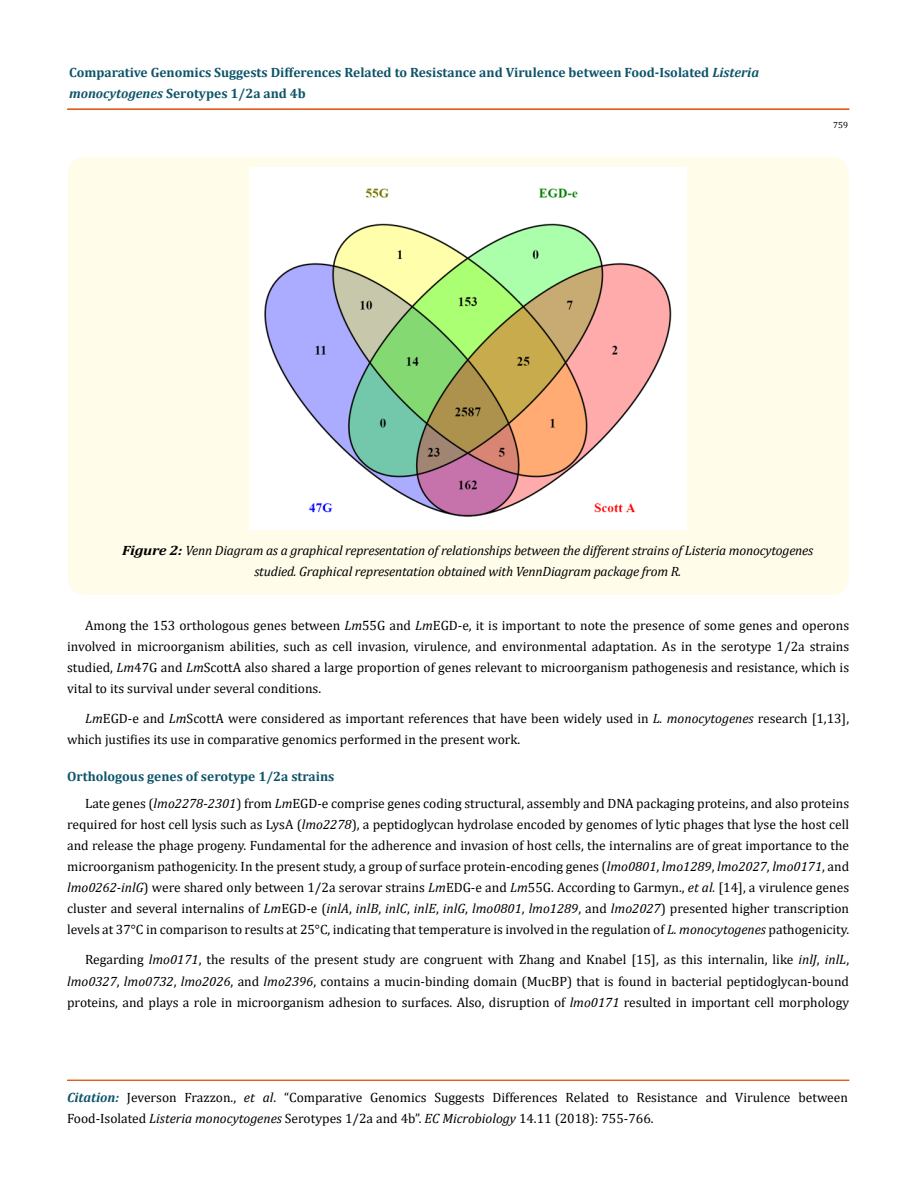
<style>
.page{position:relative;width:917px;height:1190px;background:#fff}
.page>*{position:absolute;margin:0;border:0;box-sizing:border-box;transform-origin:0 0}
.t1{font:13.5px/21px "Cambria";color:#000}
.t2{font:italic 13.5px/21px "Cambria";letter-spacing:-.015em;color:#000;text-align:center}
.t3{font:700 13.5px/21px "Cambria";color:#0e546a}
.t4{font:9px "Cambria";color:#000}
.s1{font-style:italic}
.s2{font-weight:700}
.s3{font-weight:700;color:#0e546a}
.s4{font-weight:700;font-style:italic;color:#0e546a}
</style>
<div class="page">
<div style="left:67px;top:109px;width:782px;height:1px;border:1px solid #e05d1a"></div>
<hr style="left:68px;top:1080px;width:781px;height:1px;background:#e05d1a">
<div style="left:68px;top:157px;width:781px;height:438px;background:#fffde9;border-radius:18px"></div>
<img style="left:249px;top:167px;width:437px;height:363px">
<p class="t3" style="left:69px;top:61px;width:691px">Comparative Genomics Suggests Differences Related to Resistance and Virulence between Food-Isolated <span class="s1">Listeria monocytogenes</span> Serotypes 1/2a and 4b</p>
<p class="t4" style="left:833px;top:120px;width:16px">759</p>
<p class="t2" style="left:122px;top:539px;width:692px"><span class="s2">Figure 2:</span> Venn Diagram as a graphical representation of relationships between the different strains of Listeria monocytogenes studied. Graphical representation obtained with VennDiagram package from R.</p>
<p class="t1" style="left:67px;top:614px;width:783px;text-align:justify;text-indent:18px">Among the 153 orthologous genes between <span class="s1">Lm</span>55G and <span class="s1">Lm</span>EGD-e, it is important to note the presence of some genes and operons involved in microorganism abilities, such as cell invasion, virulence, and environmental adaptation. As in the serotype 1/2a strains studied, <span class="s1">Lm</span>47G and <span class="s1">Lm</span>ScottA also shared a large proportion of genes relevant to microorganism pathogenesis and resistance, which is vital to its survival under several conditions.</p>
<p class="t1" style="left:67px;top:707px;width:783px;text-indent:18px"><span class="s1">Lm</span>EGD-e and <span class="s1">Lm</span>ScottA were considered as important references that have been widely used in <span class="s1">L. monocytogenes</span> research [1,13], which justifies its use in comparative genomics performed in the present work.</p>
<p class="t1" style="left:85px;top:763px;width:765px;line-height:27px;text-indent:-18px"><span class="s3">Orthologous genes of serotype 1/2a strains<br></span>Late genes (<span class="s1">lmo2278</span>-<span class="s1">2301</span>) from <span class="s1">Lm</span>EGD-e comprise genes coding structural, assembly and DNA packaging proteins, and also proteins</p>
<p class="t1" style="left:67px;top:814px;width:783px;text-align:justify">required for host cell lysis such as LysA (<span class="s1">lmo2278</span>), a peptidoglycan hydrolase encoded by genomes of lytic phages that lyse the host cell and release the phage progeny. Fundamental for the adherence and invasion of host cells, the internalins are of great importance to the microorganism pathogenicity. In the present study, a group of surface protein-encoding genes (<span class="s1">lmo0801</span>, <span class="s1">lmo1289</span>, <span class="s1">lmo2027</span>, <span class="s1">lmo0171</span>, and <span class="s1">lmo0262-inlG</span>) were shared only between 1/2a serovar strains <span class="s1">Lm</span>EDG-e and <span class="s1">Lm</span>55G. According to Garmyn., <span class="s1">et al.</span> [14], a virulence genes cluster and several internalins of <span class="s1">Lm</span>EGD-e (<span class="s1">inlA</span>, <span class="s1">inlB</span>, <span class="s1">inlC</span>, <span class="s1">inlE</span>, <span class="s1">inlG</span>, <span class="s1">lmo0801</span>, <span class="s1">lmo1289</span>, and <span class="s1">lmo2027</span>) presented higher transcription levels at 37°C in comparison to results at 25°C, indicating that temperature is involved in the regulation of <span class="s1">L. monocytogenes</span> pathogenicity.</p>
<p class="t1" style="left:67px;top:949px;width:783px;text-align:justify;text-indent:18px">Regarding <span class="s1">lmo0171</span>, the results of the present study are congruent with Zhang and Knabel [15], as this internalin, like <span class="s1">inlJ</span>, <span class="s1">inlL</span>, <span class="s1">lmo0327</span>, <span class="s1">lmo0732</span>, <span class="s1">lmo2026</span>, and <span class="s1">lmo2396</span>, contains a mucin-binding domain (MucBP) that is found in bacterial peptidoglycan-bound proteins, and plays a role in microorganism adhesion to surfaces. Also, disruption of <span class="s1">lmo0171</span> resulted in important cell morphology</p>
<p class="t1" style="left:67px;top:1086px;width:782px"><span class="s4">Citation:</span> Jeverson Frazzon., <span class="s1">et al</span>. “Comparative Genomics Suggests Differences Related to Resistance and Virulence between<br>Food-Isolated <span class="s1">Listeria monocytogenes</span> Serotypes 1/2a and 4b”. <span class="s1">EC Microbiology</span> 14.11 (2018): 755-766.</p>
</div>
